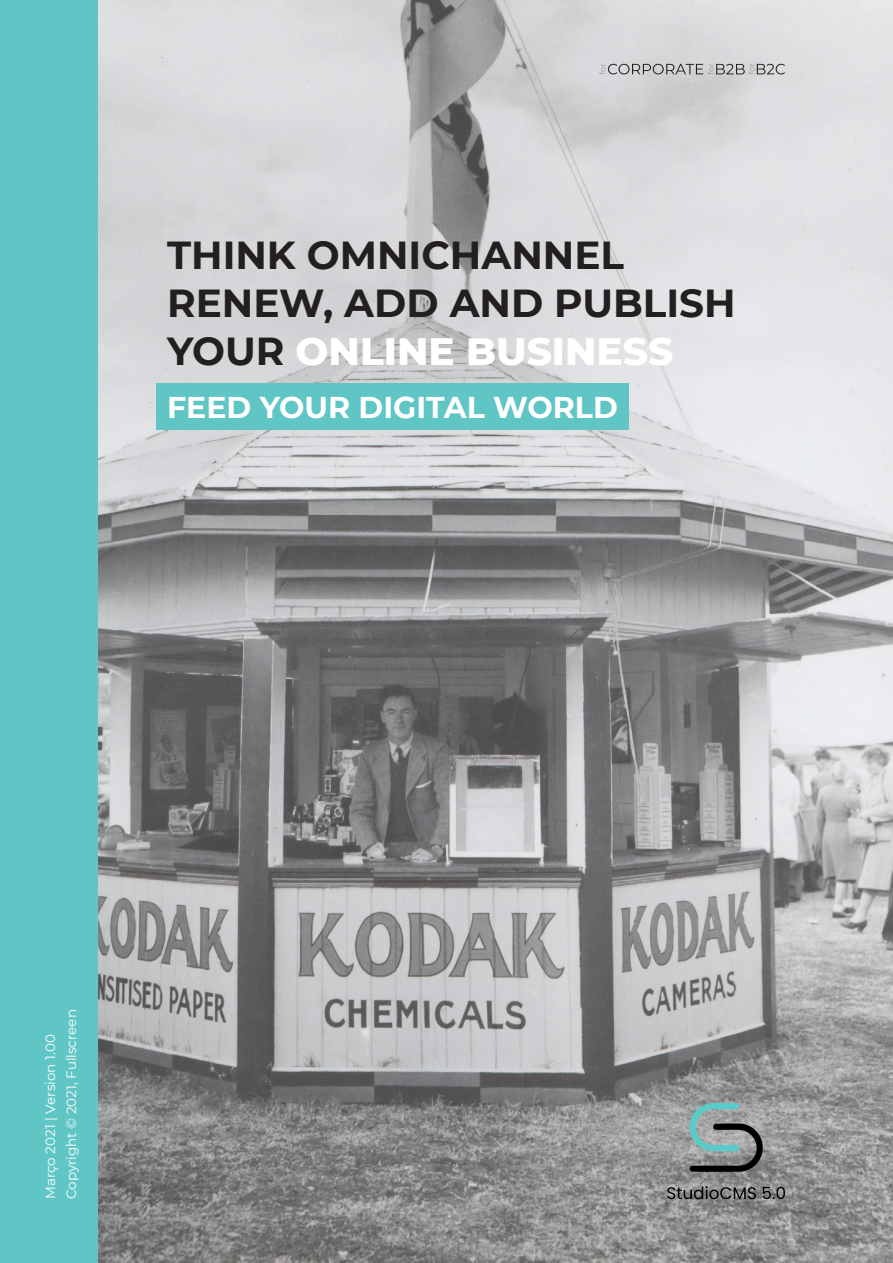
<style>
.page{position:relative;width:893px;height:1263px;background:#fff}
.page>*{position:absolute;margin:0;border:0;box-sizing:border-box;transform-origin:0 0}
.H-3{font:700 39px "Montserrat";color:#231f20}
.H-3-2{font:800 39px "Montserrat";color:#fff}
.H-2{font:700 30px "Montserrat";color:#fff}
.Body_Dark{font:13.5px "Montserrat";color:#fff}
.s1{font-weight:700;color:#231f20}
</style>
<div class="page">
<img style="left:98px;top:0;width:795px;height:1263px">
<div style="left:0;top:0;width:98px;height:1263px;background:#60c6c5"></div>
<div style="left:157px;top:383px;width:472px;height:47px;background:#60c6c5"></div>
<svg style="left:667px;top:1186px;width:89px;height:13px"></svg>
<svg style="left:763px;top:1187px;width:22px;height:12px"></svg>
<svg style="left:689px;top:1103px;width:74px;height:69px;background:#7a8a89"></svg>
<svg style="left:599px;top:64px;width:186px;height:10px;background:#acabad"></svg>
<p class="H-3" style="left:167px;top:227px;width:459px">THINK OMNICHANNEL</p>
<p class="H-3" style="left:167px;top:275px;width:570px">RENEW, ADD AND PUBLISH</p>
<p class="H-3-2" style="left:167px;top:323px;width:508px"><span class="s1">YOUR</span> ONLINE BUSINESS</p>
<p class="H-2" style="left:167px;top:386px;width:452px">FEED YOUR DIGITAL WORLD</p>
<p class="Body_Dark" style="left:41px;top:1199px;width:166px;rotate:-90deg">Março 2021 | Version 1.00</p>
<p class="Body_Dark" style="left:62px;top:1199px;width:191px;rotate:-90deg">Copyright © 2021, Fullscreen</p>
</div>
